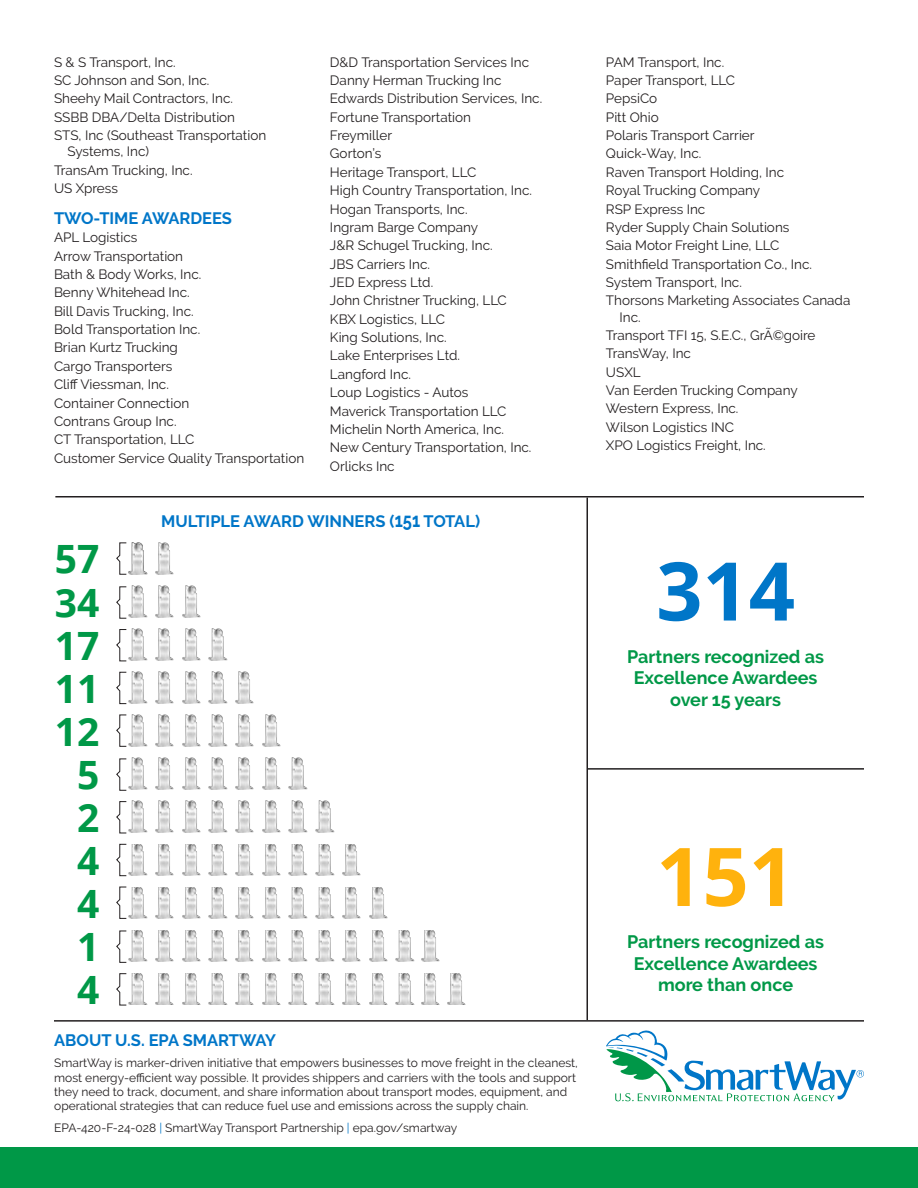
<style>
.page{position:relative;width:918px;height:1188px;background:#fff}
.page>*{position:absolute;margin:0;border:0;box-sizing:border-box;transform-origin:0 0}
.t1{font:700 81px "Open Sans";color:#0076c8}
.t2{font:700 81px "Open Sans";color:#ffb20d}
.t3{font:700 39px/43px "Open Sans";color:#009847;text-align:center}
.t4{font:700 18px/21.6px "Raleway";color:#009847;text-align:center}
.t5{font:700 16.5px "Raleway";color:#0076c8}
.t6{font:13.5px/18.3px "Raleway";color:#231f20}
.t7{font:12px/14.4px "Raleway";color:#231f20}
.s1{font-size:19.8px}
.s2{color:#0076c8}
</style>
<div class="page">
<hr style="left:587px;top:768px;width:277px;height:2px;background:#231f20">
<hr style="left:586px;top:498px;width:2px;height:522px;background:#231f20">
<hr style="left:54px;top:1020px;width:810px;height:2px;background:#231f20">
<hr style="left:55px;top:496px;width:809px;height:2px;background:#231f20">
<div style="left:0;top:1148px;width:918px;height:40px;background:#009847"></div>
<img style="left:182px;top:629px;width:19px;height:31px">
<img style="left:208px;top:629px;width:20px;height:31px">
<img style="left:128px;top:629px;width:20px;height:31px">
<img style="left:155px;top:629px;width:19px;height:31px">
<img style="left:182px;top:586px;width:19px;height:31px">
<img style="left:128px;top:586px;width:20px;height:31px">
<img style="left:155px;top:586px;width:19px;height:31px">
<svg style="left:116px;top:542px;width:11px;height:33px"></svg>
<img style="left:126px;top:543px;width:22px;height:31px">
<img style="left:155px;top:543px;width:19px;height:31px">
<svg style="left:116px;top:887px;width:11px;height:32px"></svg>
<svg style="left:116px;top:715px;width:11px;height:32px"></svg>
<svg style="left:116px;top:586px;width:11px;height:33px"></svg>
<svg style="left:116px;top:931px;width:11px;height:32px"></svg>
<svg style="left:116px;top:759px;width:11px;height:32px"></svg>
<svg style="left:116px;top:629px;width:11px;height:32px"></svg>
<svg style="left:116px;top:973px;width:10px;height:32px"></svg>
<svg style="left:116px;top:801px;width:11px;height:32px"></svg>
<svg style="left:116px;top:672px;width:11px;height:32px"></svg>
<svg style="left:116px;top:844px;width:11px;height:32px"></svg>
<img style="left:182px;top:801px;width:19px;height:31px">
<img style="left:288px;top:801px;width:20px;height:31px">
<img style="left:262px;top:801px;width:19px;height:31px">
<img style="left:208px;top:801px;width:20px;height:31px">
<img style="left:315px;top:801px;width:20px;height:31px">
<img style="left:126px;top:801px;width:22px;height:31px">
<img style="left:155px;top:801px;width:19px;height:31px">
<img style="left:235px;top:801px;width:19px;height:31px">
<img style="left:182px;top:758px;width:19px;height:31px">
<img style="left:288px;top:758px;width:20px;height:31px">
<img style="left:262px;top:758px;width:19px;height:31px">
<img style="left:208px;top:758px;width:20px;height:31px">
<img style="left:126px;top:758px;width:22px;height:31px">
<img style="left:155px;top:758px;width:19px;height:31px">
<img style="left:235px;top:758px;width:19px;height:31px">
<img style="left:182px;top:715px;width:19px;height:31px">
<img style="left:262px;top:715px;width:19px;height:31px">
<img style="left:208px;top:715px;width:20px;height:31px">
<img style="left:126px;top:715px;width:22px;height:31px">
<img style="left:155px;top:715px;width:19px;height:31px">
<img style="left:235px;top:715px;width:19px;height:31px">
<img style="left:182px;top:672px;width:19px;height:31px">
<img style="left:208px;top:672px;width:20px;height:31px">
<img style="left:126px;top:672px;width:22px;height:31px">
<img style="left:155px;top:672px;width:19px;height:31px">
<img style="left:235px;top:672px;width:19px;height:31px">
<img style="left:182px;top:887px;width:19px;height:31px">
<img style="left:288px;top:887px;width:20px;height:31px">
<img style="left:262px;top:887px;width:19px;height:31px">
<img style="left:369px;top:887px;width:19px;height:31px">
<img style="left:208px;top:887px;width:20px;height:31px">
<img style="left:315px;top:887px;width:20px;height:31px">
<img style="left:126px;top:887px;width:22px;height:31px">
<img style="left:155px;top:887px;width:19px;height:31px">
<img style="left:235px;top:887px;width:19px;height:31px">
<img style="left:342px;top:887px;width:19px;height:31px">
<img style="left:182px;top:844px;width:19px;height:31px">
<img style="left:288px;top:844px;width:20px;height:31px">
<img style="left:262px;top:844px;width:19px;height:31px">
<img style="left:208px;top:844px;width:20px;height:31px">
<img style="left:315px;top:844px;width:20px;height:31px">
<img style="left:126px;top:844px;width:22px;height:31px">
<img style="left:155px;top:844px;width:19px;height:31px">
<img style="left:235px;top:844px;width:19px;height:31px">
<img style="left:342px;top:844px;width:19px;height:31px">
<img style="left:182px;top:930px;width:19px;height:31px">
<img style="left:288px;top:930px;width:20px;height:31px">
<img style="left:262px;top:930px;width:19px;height:31px">
<img style="left:369px;top:930px;width:19px;height:31px">
<img style="left:208px;top:930px;width:20px;height:31px">
<img style="left:315px;top:930px;width:20px;height:31px">
<img style="left:395px;top:930px;width:20px;height:31px">
<img style="left:126px;top:930px;width:22px;height:31px">
<img style="left:155px;top:930px;width:19px;height:31px">
<img style="left:235px;top:930px;width:19px;height:31px">
<img style="left:342px;top:930px;width:19px;height:31px">
<img style="left:421px;top:930px;width:19px;height:31px">
<img style="left:182px;top:973px;width:19px;height:32px">
<img style="left:288px;top:973px;width:20px;height:32px">
<img style="left:262px;top:973px;width:19px;height:32px">
<img style="left:369px;top:973px;width:19px;height:32px">
<img style="left:208px;top:973px;width:20px;height:32px">
<img style="left:315px;top:973px;width:20px;height:32px">
<img style="left:395px;top:973px;width:20px;height:32px">
<img style="left:126px;top:973px;width:22px;height:32px">
<img style="left:155px;top:973px;width:19px;height:32px">
<img style="left:235px;top:973px;width:19px;height:32px">
<img style="left:342px;top:973px;width:19px;height:32px">
<img style="left:421px;top:973px;width:19px;height:32px">
<img style="left:447px;top:973px;width:19px;height:32px">
<svg style="left:606px;top:1031px;width:258px;height:70px"></svg>
<p class="t6" style="left:54px;top:53px;width:181px">S &amp; S Transport, Inc.<br>SC Johnson and Son, Inc.<br>Sheehy Mail Contractors, Inc.</p>
<p class="t6" style="left:54px;top:108px;width:214px">SSBB DBA/Delta Distribution<br>STS, Inc (Southeast Transportation</p>
<p class="t6" style="left:54px;top:142px;width:140px;text-indent:14px">Systems, Inc)<br>TransAm Trucking, Inc.</p>
<p class="t6" style="left:54px;top:179px;width:65px">US Xpress</p>
<h4 class="t5" style="left:54px;top:209px;width:179px">TWO-TIME AWARDEES</h4>
<p class="t6" style="left:54px;top:228px;width:131px">APL Logistics<br>Arrow Transportation</p>
<p class="t6" style="left:54px;top:265px;width:149px">Bath &amp; Body Works, Inc.</p>
<p class="t6" style="left:54px;top:283px;width:137px">Benny Whitehead Inc.</p>
<p class="t6" style="left:54px;top:302px;width:141px">Bill Davis Trucking, Inc.</p>
<p class="t6" style="left:54px;top:320px;width:148px">Bold Transportation Inc.</p>
<p class="t6" style="left:54px;top:338px;width:126px">Brian Kurtz Trucking</p>
<p class="t6" style="left:54px;top:357px;width:120px">Cargo Transporters</p>
<p class="t6" style="left:54px;top:375px;width:116px">Cliff Viessman, Inc.</p>
<p class="t6" style="left:54px;top:394px;width:137px">Container Connection</p>
<p class="t6" style="left:54px;top:412px;width:124px">Contrans Group Inc.</p>
<p class="t6" style="left:54px;top:430px;width:252px">CT Transportation, LLC<br>Customer Service Quality Transportation</p>
<p class="t6" style="left:330px;top:53px;width:201px">D&amp;D Transportation Services Inc</p>
<p class="t6" style="left:330px;top:71px;width:214px">Danny Herman Trucking Inc<br>Edwards Distribution Services, Inc.</p>
<p class="t6" style="left:330px;top:108px;width:143px">Fortune Transportation<br>Freymiller</p>
<p class="t6" style="left:330px;top:145px;width:53px">Gorton’s</p>
<p class="t6" style="left:330px;top:163px;width:204px">Heritage Transport, LLC<br>High Country Transportation, Inc.<br>Hogan Transports, Inc.<br>Ingram Barge Company</p>
<p class="t6" style="left:330px;top:236px;width:164px">J&amp;R Schugel Trucking, Inc.</p>
<p class="t6" style="left:330px;top:255px;width:105px">JBS Carriers Inc.<br>JED Express Ltd.</p>
<p class="t6" style="left:330px;top:291px;width:178px">John Christner Trucking, LLC</p>
<p class="t6" style="left:330px;top:310px;width:118px">KBX Logistics, LLC<br>King Solutions, Inc.</p>
<p class="t6" style="left:330px;top:347px;width:132px">Lake Enterprises Ltd.</p>
<p class="t6" style="left:330px;top:365px;width:82px">Langford Inc.</p>
<p class="t6" style="left:330px;top:383px;width:178px">Loup Logistics - Autos<br>Maverick Transportation LLC</p>
<p class="t6" style="left:330px;top:420px;width:203px">Michelin North America, Inc.<br>New Century Transportation, Inc.</p>
<p class="t6" style="left:330px;top:457px;width:66px">Orlicks Inc</p>
<p class="t3" style="left:55px;top:537px;width:46px">57<br>34<br>17<br>11<br>12<br>5<br>2<br>4<br>4<br>1<br>4</p>
<h4 class="t5" style="left:161px;top:512px;width:321px">MULTIPLE AWARD WINNERS (<span class="s1">151</span> TOTAL)</h4>
<h4 class="t5" style="left:54px;top:1031px;width:223px">ABOUT U.S. EPA SMARTWAY</h4>
<p class="t7" style="left:54px;top:1056px;width:525px">SmartWay is marker-driven initiative that empowers businesses to move freight in the cleanest, most energy-efficient way possible. It provides shippers and carriers with the tools and support they need to track, document, and share information about transport modes, equipment, and</p>
<p class="t7" style="left:54px;top:1096px;width:476px;line-height:21.1px">operational strategies that can reduce fuel use and emissions across the supply chain.<br>EPA-420-F-24-028 <span class="s2">|</span> SmartWay Transport Partnership <span class="s2">|</span> epa.gov/smartway</p>
<p class="t6" style="left:606px;top:53px;width:150px">PAM Transport, Inc.<br>Paper Transport, LLC<br>PepsiCo<br>Pitt Ohio<br>Polaris Transport Carrier</p>
<p class="t6" style="left:606px;top:145px;width:97px">Quick-Way, Inc.</p>
<p class="t6" style="left:606px;top:163px;width:180px">Raven Transport Holding, Inc</p>
<p class="t6" style="left:606px;top:181px;width:156px">Royal Trucking Company</p>
<p class="t6" style="left:606px;top:200px;width:185px">RSP Express Inc<br>Ryder Supply Chain Solutions<br>Saia Motor Freight Line, LLC</p>
<p class="t6" style="left:606px;top:255px;width:208px">Smithfield Transportation Co., Inc.</p>
<p class="t6" style="left:606px;top:273px;width:137px">System Transport, Inc.</p>
<p class="t6" style="left:606px;top:291px;width:246px">Thorsons Marketing Associates Canada</p>
<p class="t6" style="left:619px;top:308px;width:23px">Inc.</p>
<p class="t6" style="left:606px;top:326px;width:211px">Transport TFI 15, S.E.C., GrÃ©goire</p>
<p class="t6" style="left:606px;top:344px;width:86px">TransWay, Inc<br>USXL</p>
<p class="t6" style="left:606px;top:381px;width:193px">Van Eerden Trucking Company</p>
<p class="t6" style="left:606px;top:399px;width:161px">Western Express, Inc.<br>Wilson Logistics INC<br>XPO Logistics Freight, Inc.</p>
<p class="t1" style="left:656px;top:534px;width:140px">314</p>
<h4 class="t4" style="left:627px;top:645px;width:198px">Partners recognized as<br>Excellence Awardees over 15 years</h4>
<p class="t2" style="left:656px;top:819px;width:140px">151</p>
<h4 class="t4" style="left:627px;top:931px;width:198px">Partners recognized as<br>Excellence Awardees more than once</h4>
</div>
